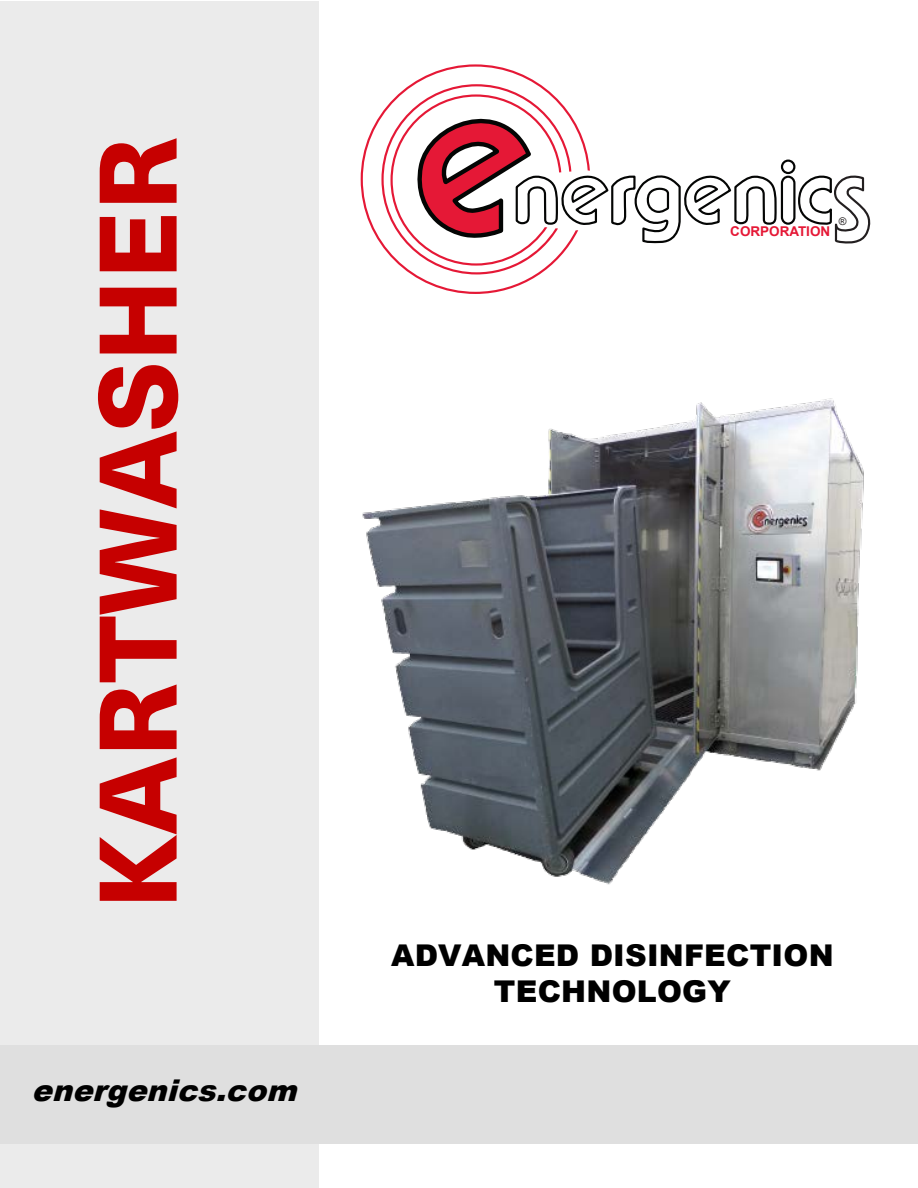
<style>
.page{position:relative;width:918px;height:1188px;background:#fff}
.page>*{position:absolute;margin:0;border:0;box-sizing:border-box;transform-origin:0 0}
.t1{font:800 108px "Neue Haas Unica W1 G";color:#c60000}
.t2{font:900 30px/36px "Arial";letter-spacing:.005em;color:#000;text-align:center}
.t3{font:italic 900 30px "Arial";color:#000}
.t4{font:700 13.5px "Arial";color:#e51836}
.t5{font:10.5px "Arial";color:#231f20}
</style>
<div class="page">
<div style="left:0;top:1045px;width:918px;height:98px;background:#dfdfdf"></div>
<svg style="left:361px;top:64px;width:179px;height:230px"></svg>
<div style="left:781px;top:160px;width:14px;height:14px;border:2px solid #040504;border-radius:50%"></div>
<div style="left:781px;top:176px;width:15px;height:49px;border:2px solid #040504;border-radius:6px"></div>
<svg style="left:798px;top:175px;width:73px;height:68px"></svg>
<svg style="left:381px;top:84px;width:396px;height:190px"></svg>
<img style="left:362px;top:398px;width:502px;height:487px">
<h1 class="t1" style="left:54px;top:909px;width:773px;rotate:-90deg">KARTWASHER</h1>
<p class="t3" style="left:32px;top:1068px;width:277px">energenics.com</p>
<p class="t4" style="left:730px;top:222px;width:102px">CORPORATION</p>
<p class="t5" style="left:839px;top:214px;width:9px">®</p>
<p class="t2" style="left:391px;top:936px;width:444px">ADVANCED DISINFECTION<br>TECHNOLOGY</p>
</div>
